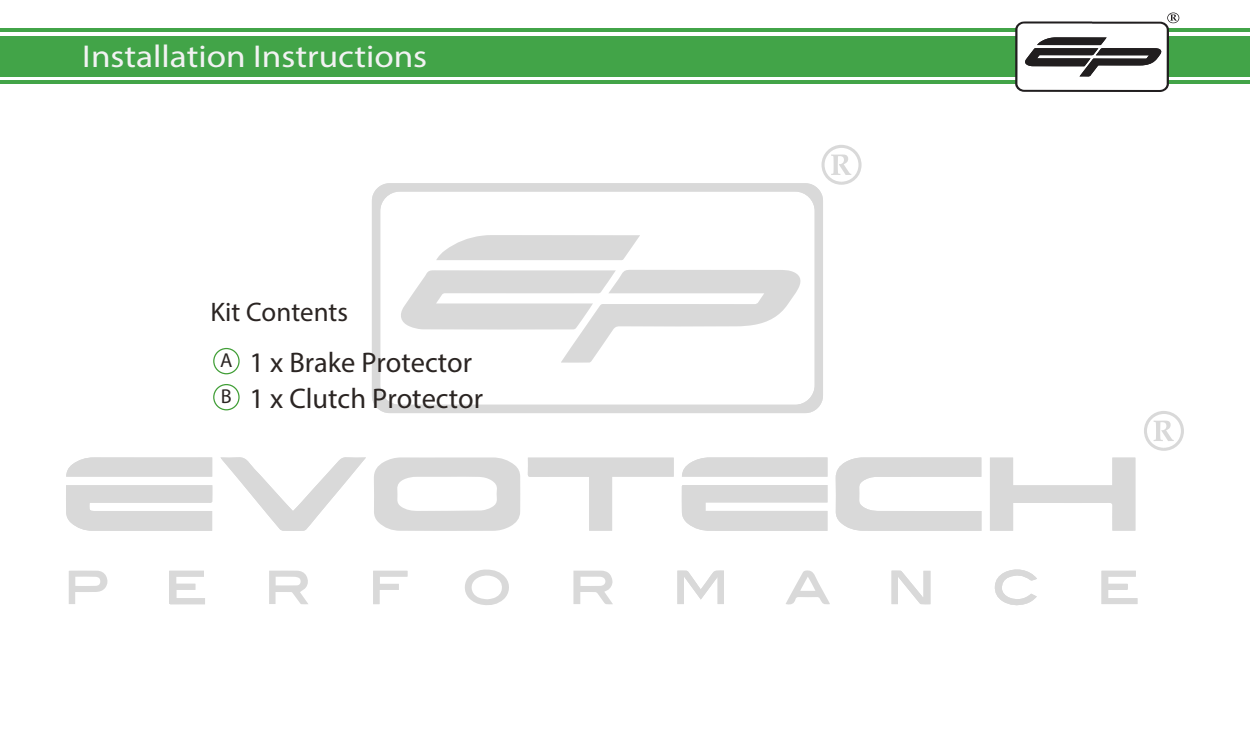
<style>
.page{position:relative;width:1250px;height:750px;background:#fff}
.page>*{position:absolute;margin:0;border:0;box-sizing:border-box;transform-origin:0 0}
.t1{font:31.75px "Myriad Pro";color:#f2f2f2;scale:1.11 1}
.t2{font:28.5px/36px "Myriad Pro";color:#2b2523}
.t3{font:27px "Myriad Pro";color:#2b2523}
</style>
<div class="page">
<div style="left:0;top:36px;width:1250px;height:40px;background:#42a448"></div>
<hr style="left:0;top:80px;width:1250px;height:4px;background:#42a448">
<hr style="left:0;top:28px;width:1250px;height:4px;background:#42a448">
<svg style="left:1168px;top:13px;width:11px;height:10px"></svg>
<svg style="left:1015px;top:15px;width:162px;height:77px"></svg>
<svg style="left:374px;top:457px;width:146px;height:74px"></svg>
<svg style="left:835px;top:457px;width:146px;height:74px"></svg>
<svg style="left:66px;top:485px;width:146px;height:46px"></svg>
<svg style="left:682px;top:485px;width:145px;height:46px"></svg>
<svg style="left:990px;top:458px;width:145px;height:73px"></svg>
<svg style="left:528px;top:458px;width:146px;height:73px"></svg>
<svg style="left:220px;top:457px;width:146px;height:74px"></svg>
<div style="left:66px;top:457px;width:146px;height:20px;background:#d9d9d9"></div>
<div style="left:682px;top:457px;width:146px;height:20px;background:#d9d9d9"></div>
<svg style="left:677px;top:570px;width:47px;height:34px"></svg>
<svg style="left:573px;top:571px;width:40px;height:33px"></svg>
<svg style="left:269px;top:571px;width:39px;height:33px"></svg>
<svg style="left:169px;top:571px;width:36px;height:33px"></svg>
<svg style="left:892px;top:571px;width:38px;height:33px"></svg>
<svg style="left:1102px;top:571px;width:35px;height:33px"></svg>
<svg style="left:465px;top:569px;width:44px;height:36px"></svg>
<svg style="left:69px;top:571px;width:39px;height:33px"></svg>
<svg style="left:786px;top:570px;width:44px;height:35px"></svg>
<svg style="left:994px;top:569px;width:43px;height:36px"></svg>
<svg style="left:373px;top:571px;width:34px;height:33px"></svg>
<svg style="left:372px;top:183px;width:451px;height:230px"></svg>
<svg style="left:398px;top:270px;width:405px;height:93px"></svg>
<svg style="left:436px;top:235px;width:204px;height:25px;background:#ddd"></svg>
<svg style="left:821px;top:145px;width:41px;height:40px"></svg>
<svg style="left:1144px;top:411px;width:40px;height:40px"></svg>
<div style="left:213px;top:348px;width:27px;height:26px;border:1px solid #409e36;border-radius:50%"></div>
<div style="left:213px;top:384px;width:27px;height:26px;background:#fff;border:1px solid #409e36;border-radius:50%"></div>
<p class="t1" style="left:82px;top:37px;width:312px">Installation Instructions</p>
<p class="t3" style="left:211px;top:295px;width:139px">Kit Contents</p>
<p class="t2" style="left:220px;top:344px;width:264px"><sup>A</sup> 1 x Brake Protector<br><sup>B</sup> 1 x Clutch Protector</p>
</div>
